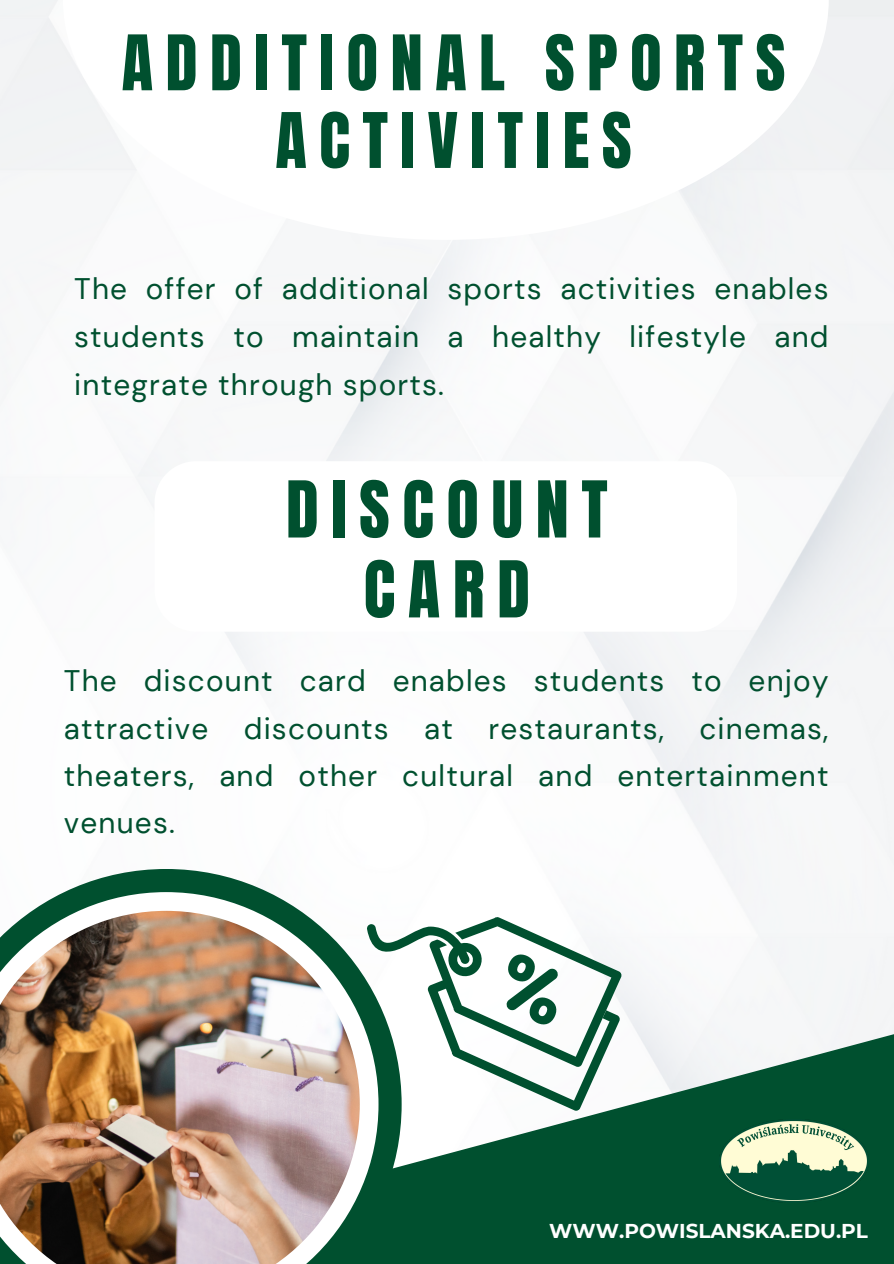
<style>
.page{position:relative;width:894px;height:1264px;background:#fff}
.page>*{position:absolute;margin:0;border:0;box-sizing:border-box;transform-origin:0 0}
.t1{font:66.6px/79.8px "Anton";letter-spacing:.19em;color:#00502f;text-align:center}
.t2{font:65.1px/77.7px "Anton";letter-spacing:.19em;color:#00502f;text-align:center}
.t3{font:29.7px/47.2px "DM Sans";letter-spacing:.04em;color:#00502f;text-align:justify}
.t4{font:700 19.95px "Montserrat";color:#fff}
</style>
<div class="page">
<svg style="left:0;top:745px;width:259px;height:147px"></svg>
<svg style="left:378px;top:916px;width:515px;height:347px;fill:#00502f"></svg>
<svg style="left:4px;top:892px;width:374px;height:371px"></svg>
<img style="left:0;top:910px;width:359px;height:353px">
<img style="left:719px;top:1118px;width:148px;height:84px">
<svg style="left:542px;top:868px;width:109px;height:239px"></svg>
<svg style="left:417px;top:912px;width:232px;height:238px"></svg>
<svg style="left:360px;top:887px;width:219px;height:152px"></svg>
<h2 class="t2" style="left:121px;top:25px;width:665px">ADDITIONAL SPORTS<br>ACTIVITIES</h2>
<h1 class="t3" style="left:74px;top:264px;width:755px;line-height:48.3px">The offer of additional sports activities enables students to maintain a healthy lifestyle and integrate through sports.</h1>
<p class="t1" style="left:286px;top:470px;width:323px">DISCOUNT<br>CARD</p>
<p class="t3" style="left:64px;top:657px;width:766px">The discount card enables students to enjoy attractive discounts at restaurants, cinemas, theaters, and other cultural and entertainment venues.</p>
<p class="t4" style="left:549px;top:1218px;width:320px">WWW.POWISLANSKA.EDU.PL</p>
</div>
